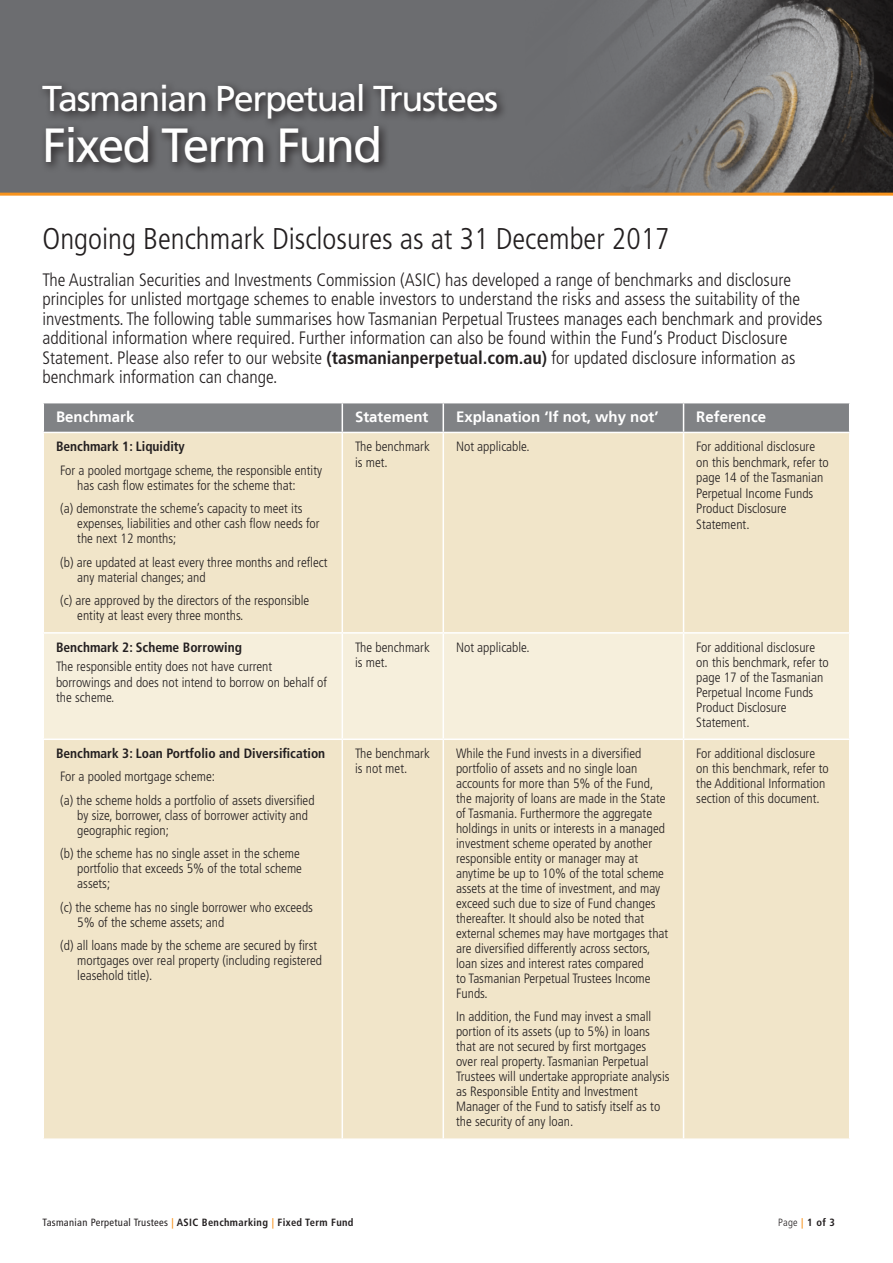
<style>
.page{position:relative;width:893px;height:1263px;background:#fff}
.page>*{position:absolute;margin:0;border:0;box-sizing:border-box;transform-origin:0 0}
.t1{font:48px "Frutiger";letter-spacing:-.04em;color:#fff}
.t2{font:36px "Frutiger";letter-spacing:-.04em;color:#fff}
.t3{font:300 condensed 30px "Frutiger LT Std";color:#231f20}
.BODY{font:300 condensed 18px/19.5px "Frutiger LT Std";color:#231f20}
.t4{font:700 15px "Frutiger LT";color:#fff}
.TEXT_IN_THE_BOX{font:300 condensed 13.5px/15px "Frutiger LT Std";color:#231f20}
.INDENT{font:300 condensed 13.5px/15px "Frutiger LT Std";color:#231f20}
.Default{font:300 condensed 13.5px/15.6px "Frutiger LT Std";color:#231f20}
.t5{font:700 condensed 13.5px "Frutiger LT Std";color:#231f20}
.t6{font:700 condensed 10.5px "Frutiger LT Std";letter-spacing:.03em;color:#231f20}
.t7{font:300 condensed 10.5px "Frutiger LT Std";color:#231f20}
.s1{font-weight:700}
.s2{font-weight:400}
.s3{color:#f7931d}
.s4{font-weight:700;color:#f7931d}
</style>
<div class="page">
<div style="left:44px;top:433px;width:805px;height:705px;background:#f1e5c9"></div>
<div style="left:44px;top:634px;width:805px;height:104px;background:#f6efdc"></div>
<svg style="left:43px;top:403px;width:807px;height:29px;background:#848689"></svg>
<hr style="left:342px;top:433px;width:1px;height:199px;background:#fff">
<hr style="left:443px;top:433px;width:1px;height:199px;background:#fff">
<hr style="left:683px;top:433px;width:1px;height:199px;background:#fff">
<hr style="left:43px;top:632px;width:299px;height:2px;background:#fff">
<hr style="left:342px;top:632px;width:101px;height:2px;background:#fff">
<hr style="left:342px;top:634px;width:1px;height:104px;background:#fff">
<hr style="left:443px;top:632px;width:241px;height:2px;background:#fff">
<hr style="left:443px;top:634px;width:1px;height:104px;background:#fff">
<hr style="left:684px;top:632px;width:166px;height:2px;background:#fff">
<hr style="left:683px;top:634px;width:1px;height:104px;background:#fff">
<hr style="left:43px;top:738px;width:299px;height:2px;background:#fff">
<hr style="left:342px;top:738px;width:101px;height:2px;background:#fff">
<hr style="left:342px;top:740px;width:1px;height:398px;background:#fff">
<hr style="left:443px;top:738px;width:241px;height:2px;background:#fff">
<hr style="left:443px;top:740px;width:1px;height:398px;background:#fff">
<hr style="left:684px;top:738px;width:166px;height:2px;background:#fff">
<hr style="left:683px;top:740px;width:1px;height:398px;background:#fff">
<div style="left:0;top:0;width:893px;height:193px;background:#6c6d70"></div>
<img style="left:506px;top:0;width:387px;height:193px">
<hr style="left:0;top:193px;width:893px;height:3px;background:#f7931d">
<svg style="left:44px;top:79px;width:464px;height:94px"></svg>
<p class="t2" style="left:42px;top:78px;width:458px">Tasmanian Perpetual Trustees</p>
<p class="t1" style="left:42px;top:117px;width:342px">Fixed Term Fund</p>
<p class="t3" style="left:43px;top:221px;width:628px">Ongoing Benchmark Disclosures as at 31 December 2017</p>
<p class="BODY" style="left:43px;top:270px;width:781px">The Australian Securities and Investments Commission (ASIC) has developed a range of benchmarks and disclosure principles for unlisted mortgage schemes to enable investors to understand the risks and assess the suitability of the investments. The following table summarises how Tasmanian Perpetual Trustees manages each benchmark and provides additional information where required. Further information can also be found within the Fund’s Product Disclosure Statement. Please also refer to our website <span class="s1">(tasmanianperpetual.com.au)</span> for updated disclosure information as benchmark information can change.</p>
<p class="t4" style="left:56px;top:408px;width:80px">Benchmark</p>
<p class="t4" style="left:355px;top:408px;width:75px">Statement</p>
<p class="t4" style="left:456px;top:408px;width:204px">Explanation ‘If not, why not’</p>
<p class="t4" style="left:696px;top:408px;width:71px">Reference</p>
<p class="t5" style="left:56px;top:438px;width:130px">Benchmark 1: Liquidity</p>
<p class="INDENT" style="left:77px;top:463px;width:246px;text-indent:-17px">For a pooled mortgage scheme, the responsible entity has cash flow estimates for the scheme that:</p>
<p class="INDENT" style="left:77px;top:501px;width:244px;text-indent:-17px">(a) demonstrate the scheme’s capacity to meet its expenses, liabilities and other cash flow needs for the next 12 months;</p>
<p class="INDENT" style="left:77px;top:555px;width:252px;text-indent:-17px">(b) are updated at least every three months and reflect any material changes; and</p>
<p class="INDENT" style="left:77px;top:593px;width:233px;text-indent:-17px">(c) are approved by the directors of the responsible entity at least every three months.</p>
<p class="TEXT_IN_THE_BOX" style="left:355px;top:439px;width:76px;line-height:15.6px">The benchmark is met.</p>
<p class="TEXT_IN_THE_BOX" style="left:456px;top:439px;width:75px">Not applicable.</p>
<p class="Default" style="left:696px;top:439px;width:134px">For additional disclosure on this benchmark, refer to page 14 of the Tasmanian<br>Perpetual Income Funds<br>Product Disclosure<br>Statement.</p>
<p class="t5" style="left:56px;top:639px;width:187px">Benchmark 2: Scheme Borrowing</p>
<p class="TEXT_IN_THE_BOX" style="left:56px;top:659px;width:272px;line-height:15.5px">The responsible entity does not have current borrowings and does not intend to borrow on behalf of the scheme.</p>
<p class="t5" style="left:56px;top:745px;width:271px">Benchmark 3: Loan Portfolio and Diversification</p>
<p class="INDENT" style="left:60px;top:769px;width:156px">For a pooled mortgage scheme:</p>
<p class="INDENT" style="left:77px;top:793px;width:239px;text-indent:-17px">(a) the scheme holds a portfolio of assets diversified by size, borrower, class of borrower activity and geographic region;</p>
<p class="INDENT" style="left:77px;top:846px;width:226px;text-indent:-17px">(b) the scheme has no single asset in the scheme portfolio that exceeds 5% of the total scheme assets;</p>
<p class="INDENT" style="left:77px;top:900px;width:237px;text-indent:-17px">(c) the scheme has no single borrower who exceeds<br>5% of the scheme assets; and</p>
<p class="INDENT" style="left:77px;top:938px;width:246px;text-indent:-17px">(d) all loans made by the scheme are secured by first mortgages over real property (including registered leasehold title).</p>
<p class="TEXT_IN_THE_BOX" style="left:355px;top:639px;width:76px;line-height:15.6px">The benchmark is met.</p>
<p class="TEXT_IN_THE_BOX" style="left:456px;top:639px;width:75px">Not applicable.</p>
<p class="TEXT_IN_THE_BOX" style="left:696px;top:639px;width:134px">For additional disclosure on this benchmark, refer to page 17 of the Tasmanian<br>Perpetual Income Funds<br>Product Disclosure<br>Statement.</p>
<p class="TEXT_IN_THE_BOX" style="left:355px;top:746px;width:76px">The benchmark</p>
<p class="TEXT_IN_THE_BOX" style="left:355px;top:761px;width:54px">is not met.</p>
<p class="TEXT_IN_THE_BOX" style="left:456px;top:746px;width:214px">While the Fund invests in a diversified portfolio of assets and no single loan accounts for more than 5% of the Fund, the majority of loans are made in the State of Tasmania. Furthermore the aggregate holdings in units or interests in a managed investment scheme operated by another responsible entity or manager may at anytime be up to 10% of the total scheme assets at the time of investment, and may exceed such due to size of Fund changes thereafter. It should also be noted that external schemes may have mortgages that are diversified differently across sectors, loan sizes and interest rates compared<br>to Tasmanian Perpetual Trustees Income Funds.</p>
<p class="TEXT_IN_THE_BOX" style="left:456px;top:1009px;width:215px">In addition, the Fund may invest a small portion of its assets (up to 5%) in loans that are not secured by first mortgages over real property. Tasmanian Perpetual Trustees will undertake appropriate analysis as Responsible Entity and Investment Manager of the Fund to satisfy itself as to the security of any loan.</p>
<p class="TEXT_IN_THE_BOX" style="left:696px;top:746px;width:134px">For additional disclosure on this benchmark, refer to the Additional Information section of this document.</p>
<p class="t6" style="left:43px;top:1216px;width:312px"><span class="s2">Tasmanian Perpetual Trustees</span> <span class="s3">|</span> ASIC Benchmarking <span class="s3">|</span> Fixed Term Fund</p>
<p class="t7" style="left:778px;top:1216px;width:58px">Page <span class="s4">|</span> <span class="s1">1 of 3</span></p>
</div>
